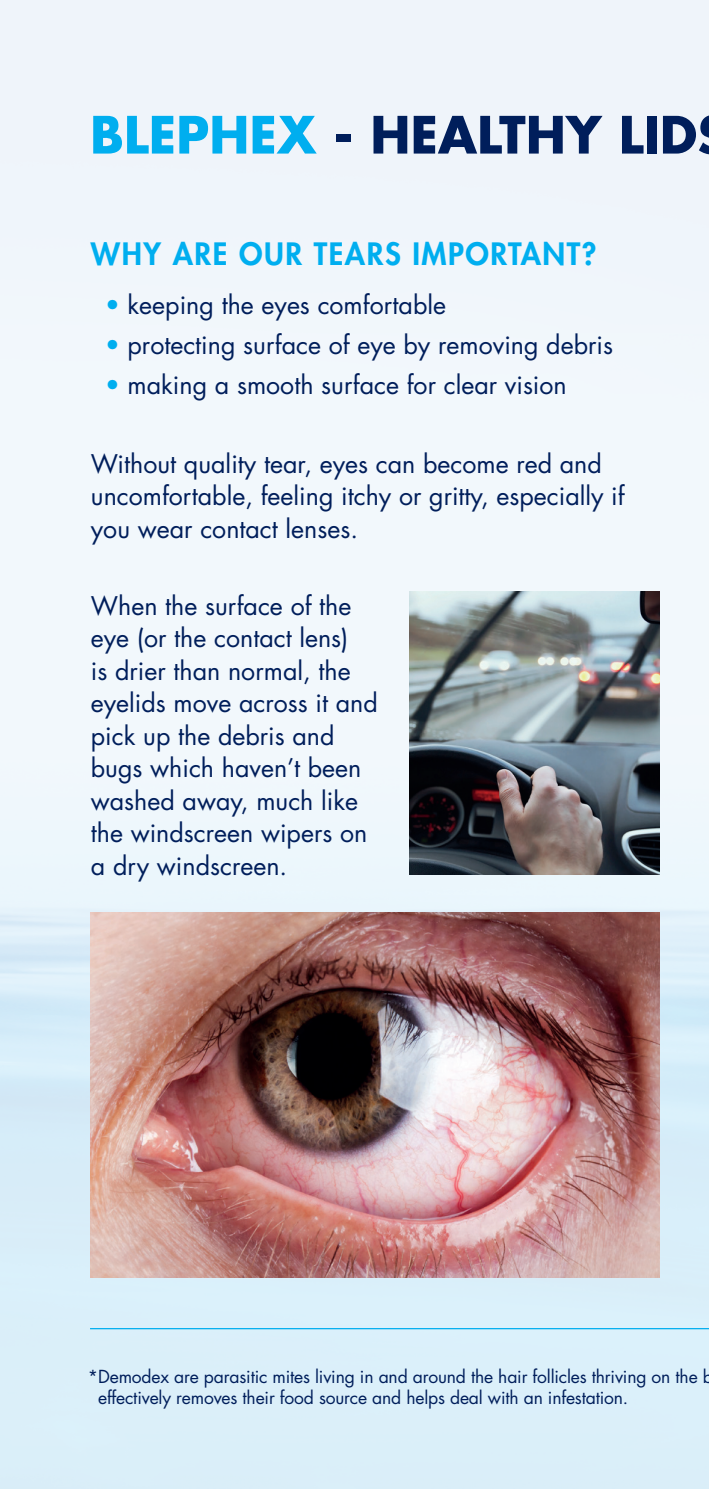
<style>
.page{position:relative;width:709px;height:1489px;background:#fff}
.page>*{position:absolute;margin:0;border:0;box-sizing:border-box;transform-origin:0 0}
.t1{font:700 50px "Futura";color:#001e5b}
.t2{font:800 30px "Futura";letter-spacing:.05em;color:#00aeef}
.t3{font:25px/32.5px "Futura";color:#001e5b}
.t4{font:17.5px/21px "Futura";letter-spacing:-.01em;color:#001e5b}
.s1{color:#00aeef}
</style>
<div class="page">
<div style="left:0;top:0;width:709px;height:1488px;background:linear-gradient(to bottom,#f8f8fc,#d7eef9)"></div>
<img style="left:90px;top:912px;width:569px;height:365px">
<img style="left:409px;top:591px;width:250px;height:283px">
<hr style="left:90px;top:1327px;width:619px;height:2px;background:#00aeef">
<h1 class="t1" style="left:90px;top:100px;width:609px"><span class="s1">BLEPHEX</span> - HEALTHY LID</h1>
<p class="t2" style="left:91px;top:234px;width:507px">WHY ARE OUR TEARS IMPORTANT?</p>
<p class="t3" style="left:105px;top:289px;width:342px"><span class="s1">•</span> keeping the eyes comfortable</p>
<p class="t3" style="left:105px;top:328px;width:509px"><span class="s1">•</span> protecting surface of eye by removing debris</p>
<p class="t3" style="left:105px;top:368px;width:463px"><span class="s1">•</span> making a smooth surface for clear vision</p>
<p class="t3" style="left:91px;top:447px;width:535px">Without quality tear, eyes can become red and uncomfortable, feeling itchy or gritty, especially if you wear contact lenses.</p>
<p class="t3" style="left:91px;top:589px;width:288px">When the surface of the eye (or the contact lens)<br>is drier than normal, the eyelids move across it and pick up the debris and bugs which haven’t been washed away, much like the windscreen wipers on a dry windscreen.</p>
<p class="t4" style="left:98px;top:1365px;width:616px;text-indent:-10px">*Demodex are parasitic mites living in and around the hair follicles thriving on the b effectively removes their food source and helps deal with an infestation.</p>
</div>
